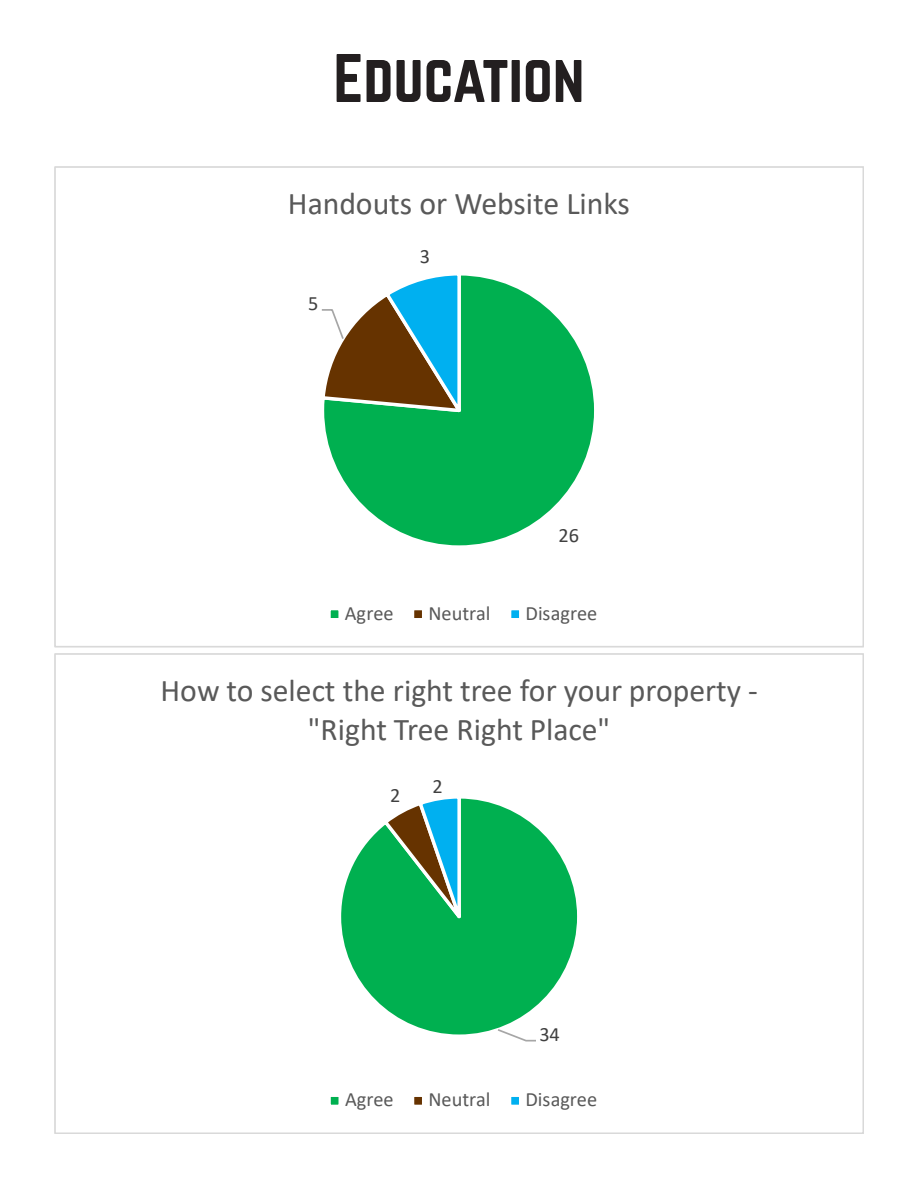
<style>
.page{position:relative;width:918px;height:1188px;background:#fff}
.page>*{position:absolute;margin:0;border:0;box-sizing:border-box;transform-origin:0 0}
.t1{font:60px "Norwester";color:#231f20}
.t2{font:31.8px "Calibri";color:#595959}
.t3{font:31.65px/38.7px "Calibri";color:#595959;text-align:center}
.t4{font:20.4px "Calibri";color:#595959}
.t5{font:20.4px "Calibri";color:#404040}
.t6{font:20.25px "Calibri";color:#595959}
.t7{font:20.25px "Calibri";color:#404040}
</style>
<div class="page">
<svg style="left:324px;top:275px;width:270px;height:271px"></svg>
<svg style="left:321px;top:275px;width:145px;height:147px"></svg>
<div style="left:327px;top:607px;width:15px;height:14px;background:#00b050;border:3px solid #fff"></div>
<div style="left:411px;top:607px;width:14px;height:14px;background:#630;border:3px solid #fff"></div>
<div style="left:508px;top:607px;width:14px;height:14px;background:#00b0f0;border:3px solid #fff"></div>
<svg style="left:341px;top:799px;width:237px;height:236px"></svg>
<svg style="left:381px;top:798px;width:88px;height:139px;background:#39a979"></svg>
<svg style="left:496px;top:1028px;width:42px;height:14px"></svg>
<div style="left:327px;top:1094px;width:15px;height:14px;background:#00b050;border:3px solid #fff"></div>
<div style="left:411px;top:1094px;width:14px;height:14px;background:#630;border:3px solid #fff"></div>
<div style="left:510px;top:1095px;width:11px;height:11px;background:#00b0f0"></div>
<div style="left:508px;top:1094px;width:14px;height:14px;border:3px solid #fff"></div>
<p class="t1" style="left:334px;top:49px;width:252px">Education</p>
<p class="t2" style="left:288px;top:181px;width:344px">Handouts or Website Links</p>
<p class="t5" style="left:308px;top:289px;width:12px">5</p>
<p class="t5" style="left:420px;top:242px;width:12px">3</p>
<p class="t5" style="left:559px;top:521px;width:22px">26</p>
<p class="t4" style="left:345px;top:599px;width:50px">Agree</p>
<p class="t4" style="left:428px;top:599px;width:64px">Neutral</p>
<p class="t4" style="left:526px;top:599px;width:73px">Disagree</p>
<p class="t3" style="left:160px;top:670px;width:599px">How to select the right tree for your property - "Right Tree Right Place"</p>
<p class="t7" style="left:390px;top:781px;width:12px">2</p>
<p class="t7" style="left:432px;top:772px;width:12px">2</p>
<p class="t7" style="left:539px;top:1020px;width:22px">34</p>
<p class="t6" style="left:345px;top:1086px;width:50px">Agree</p>
<p class="t6" style="left:428px;top:1086px;width:64px">Neutral</p>
<p class="t6" style="left:526px;top:1086px;width:73px">Disagree</p>
</div>
